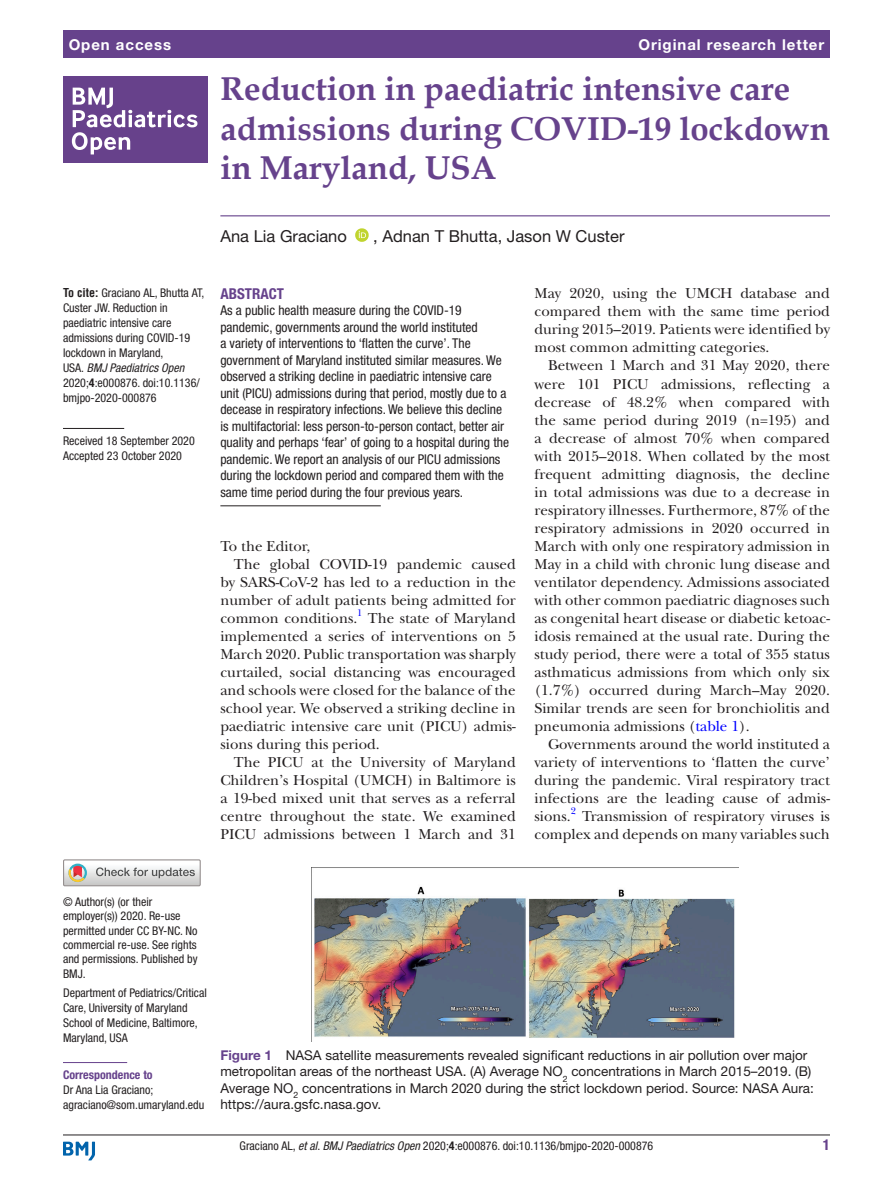
<style>
.page{position:relative;width:893px;height:1191px;background:#fff}
.page>*{position:absolute;margin:0;border:0;box-sizing:border-box;transform-origin:0 0}
.t1{font:700 33px/39px "Book Antiqua";color:#66428c}
.t2{font:16.5px "Helvetica Neue LT Std";color:#231f20}
.t3{font:15px/18px "New Baskerville";color:#231f20;text-align:justify}
.t4{font:700 15px "Helvetica Neue LT Std";letter-spacing:.065em;color:#fff}
.t5{font:700 condensed 15px "Helvetica Neue LT Std";color:#66428c}
.t6{font:condensed 13.5px/16.5px "Helvetica Neue LT Std";color:#231f20}
.t7{font:13.5px/16.5px "Helvetica Neue LT Std";color:#231f20}
.t8{font:condensed 12px/15px "Helvetica Neue LT Std";color:#231f20}
.t9{font:700 condensed 12px "Helvetica Neue LT Std";color:#66428c}
.t10{font:9.9px "New Baskerville";color:#00f}
.s1{font-family:"Helvetica LT Std";font-weight:700}
.s2{font-style:italic}
.s3{font-weight:700}
.s4{color:#00f}
.s5{font-weight:700;color:#66428c}
</style>
<div class="page">
<hr style="left:63px;top:1134px;width:767px;height:1px;background:#231f20">
<svg style="left:63px;top:1141px;width:32px;height:19px"></svg>
<div style="left:63px;top:31px;width:767px;height:27px;background:#66428c"></div>
<hr style="left:220px;top:215px;width:610px;height:1px;background:#66428c">
<svg style="left:355px;top:228px;width:14px;height:14px"></svg>
<hr style="left:63px;top:428px;width:61px;height:1px;background:#231f20">
<hr style="left:63px;top:1062px;width:64px;height:1px;background:#66428c">
<div style="left:63px;top:859px;width:138px;height:27px;border:1px solid #969090"></div>
<svg style="left:64px;top:860px;width:136px;height:25px"></svg>
<div style="left:63px;top:76px;width:144px;height:87px;background:#67418b"></div>
<svg style="left:72px;top:88px;width:125px;height:66px"></svg>
<hr style="left:220px;top:505px;width:161px;height:1px;background:#231f20">
<img style="left:314px;top:886px;width:421px;height:152px">
<p class="t4" style="left:69px;top:35px;width:104px">Open access</p>
<p class="t4" style="left:638px;top:35px;width:187px">Original research letter</p>
<h1 class="t1" style="left:220px;top:70px;width:611px">Reduction in paediatric intensive care admissions during COVID-19 lockdown in Maryland, USA</h1>
<p class="t2" style="left:220px;top:226px;width:128px">Ana Lia Graciano</p>
<p class="t2" style="left:373px;top:226px;width:253px">, Adnan T Bhutta, Jason W Custer</p>
<p class="t8" style="left:63px;top:285px;width:143px"><span class="s1">To cite:</span> Graciano AL, Bhutta AT,<br>Custer JW. Reduction in paediatric intensive care admissions during COVID-19 lockdown in Maryland,<br>USA. <span class="s2">BMJ Paediatrics Open<br></span>2020;<span class="s3">4</span>:e000876. doi:10.1136/ bmjpo-2020-000876</p>
<p class="t8" style="left:63px;top:433px;width:133px">Received 18 September 2020<br>Accepted 23 October 2020</p>
<p class="t5" style="left:220px;top:284px;width:65px">ABSTRACT</p>
<p class="t6" style="left:220px;top:302px;width:290px">As a public health measure during the COVID-19 pandemic, governments around the world instituted<br>a variety of interventions to ‘flatten the curve’. The government of Maryland instituted similar measures. We observed a striking decline in paediatric intensive care unit (PICU) admissions during that period, mostly due to a decease in respiratory infections. We believe this decline is multifactorial: less person-to-person contact, better air quality and perhaps ‘fear’ of going to a hospital during the pandemic. We report an analysis of our PICU admissions during the lockdown period and compared them with the same time period during the four previous years.</p>
<p class="t3" style="left:220px;top:537px;width:92px">To the Editor,</p>
<p class="t3" style="left:234px;top:555px;width:283px">The global COVID-19 pandemic caused</p>
<p class="t3" style="left:220px;top:573px;width:297px">by SARS-CoV-2 has led to a reduction in the</p>
<p class="t3" style="left:220px;top:591px;width:297px">number of adult patients being admitted for</p>
<p class="t3" style="left:220px;top:609px;width:138px">common conditions.</p>
<p class="t10" style="left:357px;top:607px;width:7px">1</p>
<p class="t3" style="left:220px;top:609px;width:297px;text-indent:148px">The state of Maryland implemented a series of interventions on 5<br>March 2020. Public transportation was sharply curtailed, social distancing was encouraged and schools were closed for the balance of the school year. We observed a striking decline in paediatric intensive care unit (PICU) admis&shy;sions during this period.</p>
<p class="t3" style="left:220px;top:753px;width:297px;text-indent:14px">The PICU at the University of Maryland Children’s Hospital (UMCH) in Baltimore is a 19-bed mixed unit that serves as a referral centre throughout the state. We examined PICU admissions between 1 March and 31</p>
<p class="t3" style="left:535px;top:285px;width:297px">May 2020, using the UMCH database and compared them with the same time period during 2015–2019. Patients were identified by most common admitting categories.</p>
<p class="t3" style="left:535px;top:357px;width:297px;text-indent:14px">Between 1 March and 31 May 2020, there were 101 PICU admissions, reflecting a decrease of 48.2% when compared with the same period during 2019 (n=195) and a decrease of almost 70% when compared with 2015–2018. When collated by the most frequent admitting diagnosis, the decline in total admissions was due to a decrease in respiratory illnesses. Furthermore, 87% of the respiratory admissions in 2020 occurred in March with only one respiratory admission in May in a child with chronic lung disease and ventilator dependency. Admissions associated with other common paediatric diagnoses such as congenital heart disease or diabetic ketoac&shy;idosis remained at the usual rate. During the study period, there were a total of 355 status asthmaticus admissions from which only six (1.7%) occurred during March–May 2020.<br>Similar trends are seen for bronchiolitis and pneumonia admissions (<span class="s4">table 1</span>).</p>
<p class="t3" style="left:535px;top:735px;width:297px;text-indent:14px">Governments around the world instituted a variety of interventions to ‘flatten the curve’ during the pandemic. Viral respiratory tract infections are the leading cause of admis&shy;sions.</p>
<p class="t10" style="left:571px;top:805px;width:7px">2</p>
<p class="t3" style="left:535px;top:807px;width:297px;text-align:right">Transmission of respiratory viruses is complex and depends on many variables such</p>
<p class="t8" style="left:63px;top:894px;width:136px;line-height:14.4px">© Author(s) (or their employer(s)) 2020. Re-use permitted under CC BY-NC. No commercial re-use. See rights and permissions. Published by<br>BMJ.</p>
<p class="t8" style="left:63px;top:985px;width:145px">Department of Pediatrics/Critical<br>Care, University of Maryland<br>School of Medicine, Baltimore,<br>Maryland, USA</p>
<p class="t9" style="left:63px;top:1068px;width:91px">Correspondence to</p>
<p class="t8" style="left:63px;top:1082px;width:143px">Dr Ana Lia Graciano; agraciano@som.umaryland.edu</p>
<p class="t7" style="left:220px;top:1046px;width:595px"><span class="s5">Figure 1</span> NASA satellite measurements revealed significant reductions in air pollution over major metropolitan areas of the northeast USA. (A) Average NO<sub>2</sub> concentrations in March 2015–2019. (B)<br>Average NO<sub>2</sub> concentrations in March 2020 during the strict lockdown period. Source: NASA Aura: https://aura.gsfc.nasa.gov.</p>
<p class="t8" style="left:240px;top:1137px;width:415px">Graciano AL, <span class="s2">et al</span>. <span class="s2">BMJ Paediatrics Open</span> 2020;<span class="s3">4</span>:e000876. doi:10.1136/bmjpo-2020-000876</p>
<p class="t5" style="left:823px;top:1135px;width:9px">1</p>
</div>
